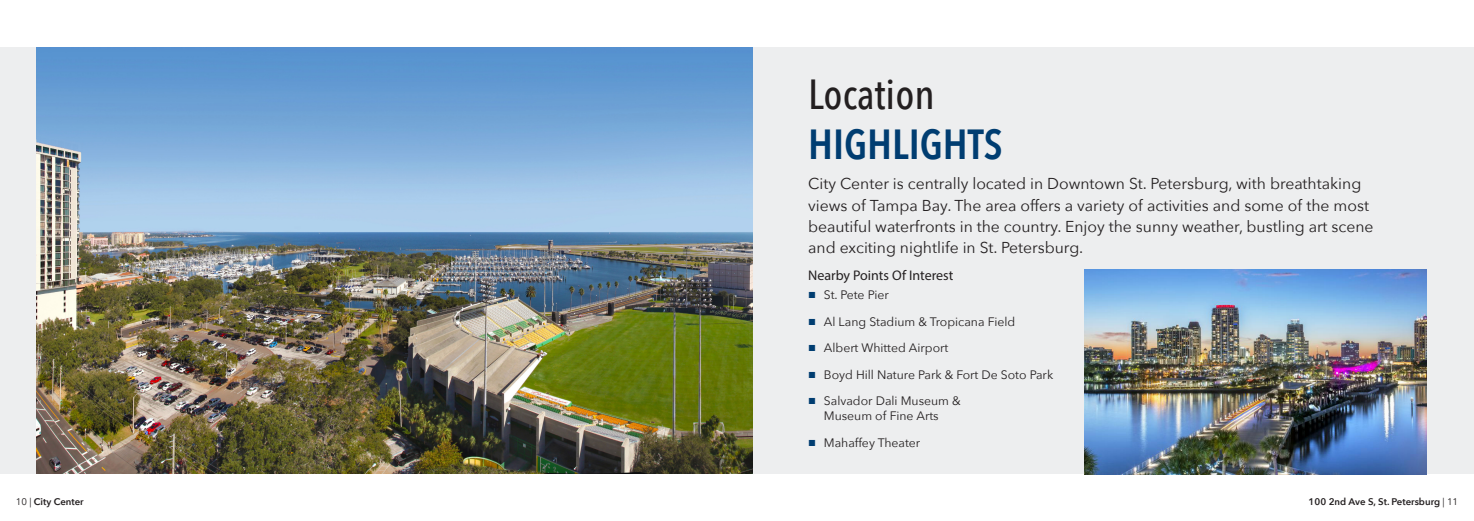
<style>
.page{position:relative;width:1474px;height:521px;background:#fff}
.page>*{position:absolute;margin:0;border:0;box-sizing:border-box;transform-origin:0 0}
.t1{font:600 42px "Avenir Next Condensed";color:#003d71}
.t2{font:500 42px "Avenir Next Condensed";color:#231f20}
.t3{font:15.75px/21px "Avenir Next";color:#231f20}
.t4{font:14px "Myriad Pro";color:#231f20}
.t5{font:12.25px/14.7px "Avenir Next";color:#231f20;text-align:center}
.t6{font:600 9.62px "Avenir Next";color:#231f20}
.s1{font-family:"Arial";font-weight:700;font-size:13.12px;color:#003d71}
.s2{font-weight:400}
</style>
<div class="page">
<div style="left:0;top:47px;width:737px;height:427px;background:#edeeef"></div>
<div style="left:737px;top:47px;width:736px;height:427px;background:#edeeef"></div>
<img style="left:36px;top:47px;width:717px;height:427px">
<img style="left:1084px;top:269px;width:342px;height:205px">
<p class="t2" style="left:808px;top:68px;width:128px">Location</p>
<p class="t1" style="left:808px;top:108px;width:196px">HIGHLIGHTS</p>
<p class="t3" style="left:808px;top:173px;width:567px">City Center is centrally located in Downtown St. Petersburg, with breathtaking views of Tampa Bay. The area offers a variety of activities and some of the most beautiful waterfronts in the country. Enjoy the sunny weather, bustling art scene and exciting nightlife in St. Petersburg.</p>
<p class="t5" style="left:808px;top:287px;width:82px"><span class="s1">■</span> St. Pete Pier</p>
<p class="t5" style="left:808px;top:314px;width:209px"><span class="s1">■</span> Al Lang Stadium &amp; Tropicana Field</p>
<p class="t5" style="left:808px;top:340px;width:142px"><span class="s1">■</span> Albert Whitted Airport</p>
<p class="t5" style="left:808px;top:367px;width:247px"><span class="s1">■</span> Boyd Hill Nature Park &amp; Fort De Soto Park</p>
<p class="t5" style="left:808px;top:393px;width:154px"><span class="s1">■</span> Salvador Dali Museum &amp;<br>Museum of Fine Arts</p>
<p class="t5" style="left:808px;top:434px;width:114px"><span class="s1">■</span> Mahaffey Theater</p>
<p class="t4" style="left:808px;top:267px;width:147px">Nearby Points Of Interest</p>
<p class="t6" style="left:16px;top:494px;width:70px"><span class="s2">10 |</span> City Center</p>
<p class="t6" style="left:1308px;top:494px;width:151px">100 2nd Ave S, St. Petersburg <span class="s2">| 11</span></p>
</div>
